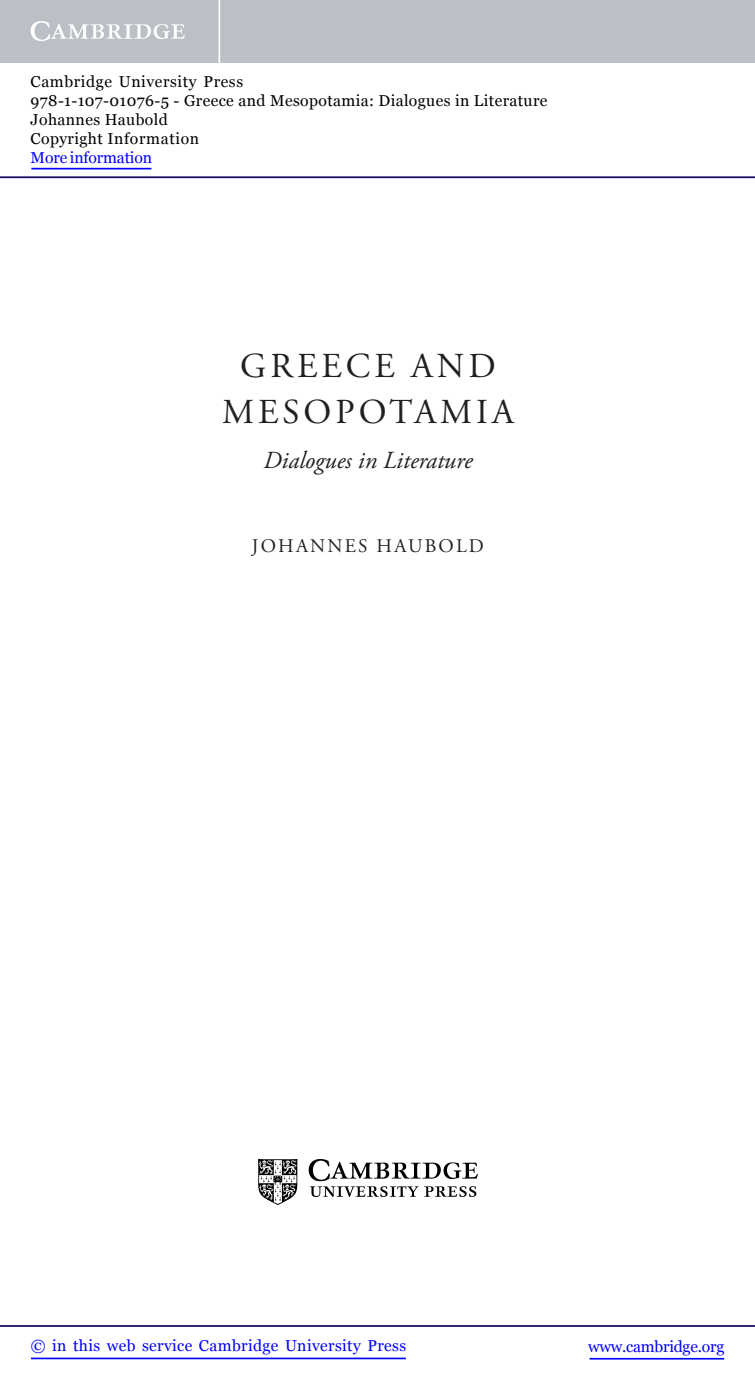
<style>
.page{position:relative;width:755px;height:1385px;background:#fff}
.page>*{position:absolute;margin:0;border:0;box-sizing:border-box;transform-origin:0 0}
.t1{font:35px/45.5px "Adobe Garamond Pro";letter-spacing:.115em;color:#231f20;text-align:center}
.t2{font:italic 24.5px "Adobe Garamond Pro";color:#231f20}
.t3{font:19.25px "Adobe Garamond Pro";letter-spacing:.115em;color:#231f20}
.t4{font:15.75px/18.9px "Georgia";letter-spacing:.025em;color:#000}
.t5{font:15.75px "Georgia";letter-spacing:.025em;color:#00f}
.t6{font:15.75px "Georgia";letter-spacing:-.015em;color:#00f}
.t7{font:15.75px "Georgia";letter-spacing:-.01em;color:#00f}
</style>
<div class="page">
<img style="left:258px;top:1159px;width:219px;height:46px">
<hr style="left:589px;top:1358px;width:134px;height:1px;background:#00f">
<hr style="left:0;top:1325px;width:754px;height:2px;background:#150666">
<hr style="left:31px;top:1357px;width:374px;height:2px;background:#00f">
<div style="left:0;top:0;width:754px;height:63px;background:#bac0c6"></div>
<svg style="left:31px;top:21px;width:154px;height:20px"></svg>
<hr style="left:218px;top:0;width:2px;height:63px;background:#fff">
<hr style="left:0;top:176px;width:754px;height:2px;background:#150666">
<hr style="left:31px;top:168px;width:120px;height:1px;background:#00f">
<p class="t4" style="left:31px;top:72px;width:518px">Cambridge University Press<br>978-1-107-01076-5 - Greece and Mesopotamia: Dialogues in Literature Johannes Haubold<br>Copyright Information</p>
<p class="t7" style="left:31px;top:148px;width:123px">More information</p>
<h1 class="t1" style="left:222px;top:346px;width:293px">GREECE AND<br>MESOPOTAMIA</h1>
<h2 class="t2" style="left:263px;top:450px;width:210px">Dialogues in Literature</h2>
<p class="t3" style="left:252px;top:538px;width:233px">JOHANNES HAUBOLD</p>
<p class="t5" style="left:31px;top:1337px;width:376px">© in this web service Cambridge University Press</p>
<p class="t6" style="left:587px;top:1337px;width:137px">www.cambridge.org</p>
</div>
